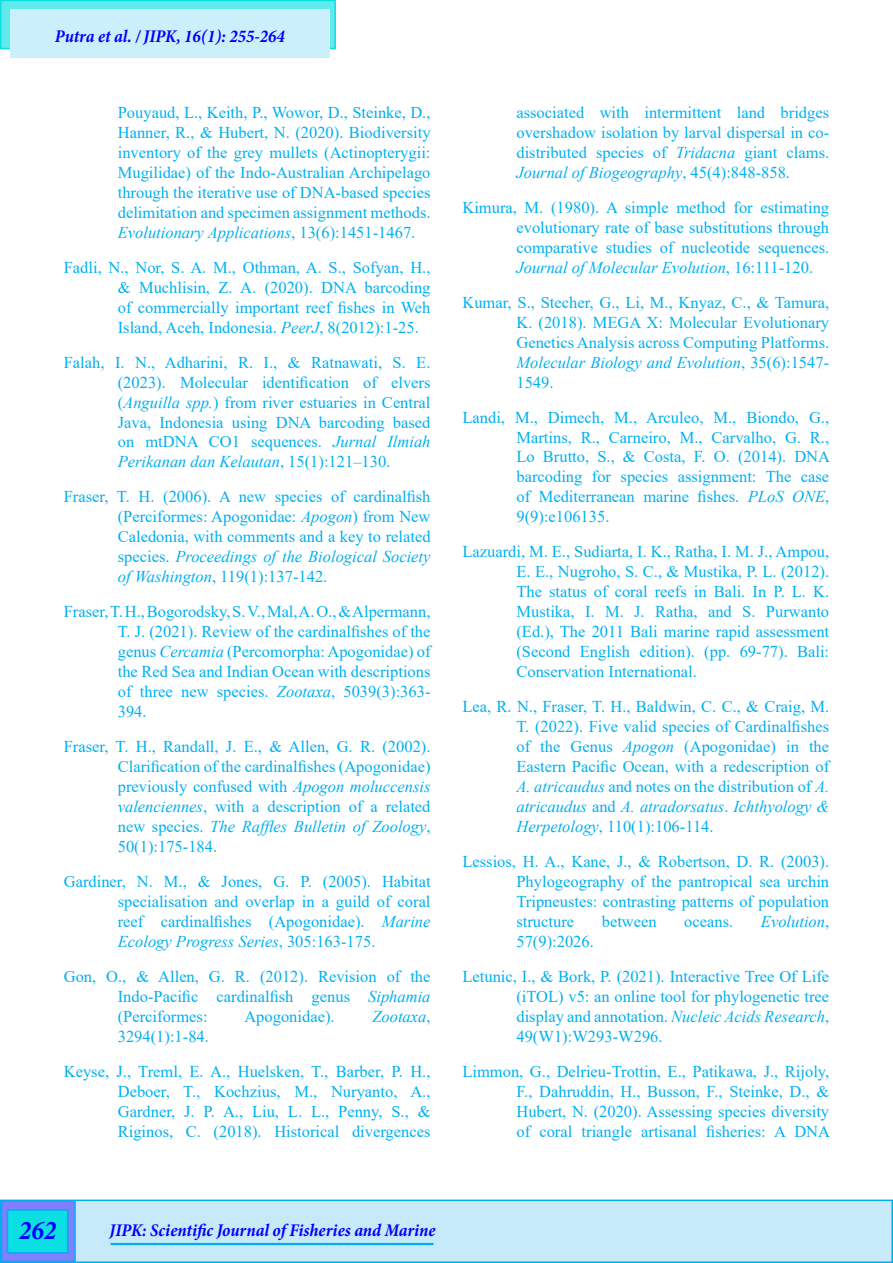
<style>
.page{position:relative;width:893px;height:1263px;background:#fff}
.page>*{position:absolute;margin:0;border:0;box-sizing:border-box;transform-origin:0 0}
.t1{font:italic 700 condensed 27px "Minion Pro";color:#00f}
.t2{font:italic 700 condensed 18px "Minion Pro";color:#00f}
.t3{font:16.5px/20px "Times New Roman";color:#00b0f0;text-align:justify}
.t4{font:italic 16.5px "Times New Roman";color:#00b0f0}
.s1{font-style:italic}
.s2{font-style:normal}
</style>
<div class="page">
<div style="left:1px;top:1200px;width:891px;height:62px;background:#c6eafa"></div>
<div style="left:0;top:1199px;width:893px;height:64px;border:2px solid #00aeef"></div>
<div style="left:2px;top:1201px;width:73px;height:60px;background:#8080ff"></div>
<div style="left:1px;top:1200px;width:75px;height:62px;border:2px solid #00aeef"></div>
<div style="left:8px;top:1210px;width:60px;height:43px;background:#0cdfe4"></div>
<div style="left:7px;top:1209px;width:62px;height:44px;border:2px solid #00aeef"></div>
<hr style="left:111px;top:1243px;width:323px;height:2px;background:#00aeef">
<div style="left:1px;top:0;width:334px;height:49px;background:#61eaed"></div>
<div style="left:0;top:0;width:336px;height:49px;border:2px solid #0cdfe4"></div>
<div style="left:10px;top:9px;width:319px;height:48px;background:#cceffc"></div>
<p class="t2" style="left:55px;top:23px;width:231px">Putra et al. / JIPK, 16(1): 255-264</p>
<p class="t3" style="left:118px;top:102px;width:314px">Pouyaud, L., Keith, P., Wowor, D., Steinke, D., Hanner, R., &amp; Hubert, N. (2020). Biodiversity inventory of the grey mullets (Actinopterygii:<br>Mugilidae) of the Indo-Australian Archipelago through the iterative use of DNA-based species delimitation and specimen assignment methods.<br><span class="s1">Evolutionary Applications</span>, 13(6):1451-1467.</p>
<p class="t3" style="left:118px;top:257px;width:314px;text-indent:-54px">Fadli, N., Nor, S. A. M., Othman, A. S., Sofyan, H., &amp; Muchlisin, Z. A. (2020). DNA barcoding of commercially important reef fishes in Weh Island, Aceh, Indonesia. <span class="s1">PeerJ</span>, 8(2012):1-25.</p>
<p class="t3" style="left:118px;top:351px;width:314px;text-indent:-54px">Falah, I. N., Adharini, R. I., &amp; Ratnawati, S. E. (2023). Molecular identification of elvers (<span class="s1">Anguilla spp.</span>) from river estuaries in Central Java, Indonesia using DNA barcoding based on mtDNA CO1 sequences. <span class="s1">Jurnal Ilmiah Perikanan dan Kelautan</span>, 15(1):121–130.</p>
<p class="t3" style="left:118px;top:486px;width:314px;text-indent:-54px">Fraser, T. H. (2006). A new species of cardinalfish (Perciformes: Apogonidae: <span class="s1">Apogon</span>) from New Caledonia, with comments and a key to related species. <span class="s1">Proceedings of the Biological Society of Washington</span>, 119(1):137-142.</p>
<p class="t3" style="left:118px;top:601px;width:314px;text-indent:-54px">Fraser, T. H., Bogorodsky, S. V., Mal, A. O., &amp; Alpermann, T. J. (2021). Review of the cardinalfishes of the genus <span class="s1">Cercamia</span> (Percomorpha: Apogonidae) of the Red Sea and Indian Ocean with descriptions of three new species. <span class="s1">Zootaxa</span>, 5039(3):363- 394.</p>
<p class="t3" style="left:118px;top:736px;width:314px;text-indent:-54px">Fraser, T. H., Randall, J. E., &amp; Allen, G. R. (2002).<br>Clarification of the cardinalfishes (Apogonidae) previously confused with <span class="s1">Apogon moluccensis valenciennes</span>, with a description of a related new species. <span class="s1">The Raffles Bulletin of Zoology</span>, 50(1):175-184.</p>
<p class="t3" style="left:118px;top:871px;width:314px;text-indent:-54px">Gardiner, N. M., &amp; Jones, G. P. (2005). Habitat specialisation and overlap in a guild of coral reef cardinalfishes (Apogonidae). <span class="s1">Marine Ecology Progress Series</span>, 305:163-175.</p>
<p class="t3" style="left:118px;top:966px;width:314px;text-indent:-54px">Gon, O., &amp; Allen, G. R. (2012). Revision of the Indo-Pacific cardinalfish genus <span class="s1">Siphamia </span>(Perciformes:</p>
<p class="t3" style="left:244px;top:1006px;width:92px">Apogonidae).</p>
<p class="t4" style="left:372px;top:1005px;width:60px">Zootaxa<span class="s2">,</span></p>
<p class="t3" style="left:118px;top:1026px;width:93px">3294(1):1-84.</p>
<p class="t3" style="left:118px;top:1061px;width:314px;text-indent:-54px">Keyse, J., Treml, E. A., Huelsken, T., Barber, P. H., Deboer, T., Kochzius, M., Nuryanto, A., Gardner, J. P. A., Liu, L. L., Penny, S., &amp; Riginos, C. (2018). Historical divergences</p>
<p class="t3" style="left:516px;top:102px;width:314px">associated with intermittent land bridges overshadow isolation by larval dispersal in co&shy;distributed species of <span class="s1">Tridacna</span> giant clams.<br><span class="s1">Journal of Biogeography</span>, 45(4):848-858.</p>
<p class="t3" style="left:516px;top:197px;width:314px;text-indent:-54px">Kimura, M. (1980). A simple method for estimating evolutionary rate of base substitutions through comparative studies of nucleotide sequences.<br><span class="s1">Journal of Molecular Evolution</span>, 16:111-120.</p>
<p class="t3" style="left:516px;top:292px;width:314px;text-indent:-54px">Kumar, S., Stecher, G., Li, M., Knyaz, C., &amp; Tamura, K. (2018). MEGA X: Molecular Evolutionary Genetics Analysis across Computing Platforms.<br><span class="s1">Molecular Biology and Evolution</span>, 35(6):1547- 1549.</p>
<p class="t3" style="left:516px;top:406px;width:315px;text-indent:-54px">Landi, M., Dimech, M., Arculeo, M., Biondo, G., Martins, R., Carneiro, M., Carvalho, G. R., Lo Brutto, S., &amp; Costa, F. O. (2014). DNA barcoding for species assignment: The case of Mediterranean marine fishes. <span class="s1">PLoS ONE</span>, 9(9):e106135.</p>
<p class="t3" style="left:516px;top:541px;width:314px;text-indent:-54px">Lazuardi, M. E., Sudiarta, I. K., Ratha, I. M. J., Ampou, E. E., Nugroho, S. C., &amp; Mustika, P. L. (2012).<br>The status of coral reefs in Bali. In P. L. K.<br>Mustika, I. M. J. Ratha, and S. Purwanto (Ed.), The 2011 Bali marine rapid assessment (Second English edition). (pp. 69-77). Bali:<br>Conservation International.</p>
<p class="t3" style="left:516px;top:696px;width:314px;text-indent:-54px">Lea, R. N., Fraser, T. H., Baldwin, C. C., &amp; Craig, M.<br>T. (2022). Five valid species of Cardinalfishes of the Genus <span class="s1">Apogon</span> (Apogonidae) in the Eastern Pacific Ocean, with a redescription of <span class="s1">A. atricaudus</span> and notes on the distribution of <span class="s1">A. atricaudus</span> and <span class="s1">A. atradorsatus</span>. <span class="s1">Ichthyology &amp; Herpetology</span>, 110(1):106-114.</p>
<p class="t3" style="left:516px;top:851px;width:314px;text-indent:-54px">Lessios, H. A., Kane, J., &amp; Robertson, D. R. (2003).<br>Phylogeography of the pantropical sea urchin Tripneustes: contrasting patterns of population structure</p>
<p class="t3" style="left:602px;top:911px;width:56px">between</p>
<p class="t3" style="left:684px;top:911px;width:51px">oceans.</p>
<p class="t4" style="left:761px;top:910px;width:70px">Evolution<span class="s2">,</span></p>
<p class="t3" style="left:516px;top:931px;width:79px">57(9):2026.</p>
<p class="t3" style="left:516px;top:966px;width:314px;text-indent:-54px">Letunic, I., &amp; Bork, P. (2021). Interactive Tree Of Life (iTOL) v5: an online tool for phylogenetic tree display and annotation. <span class="s1">Nucleic Acids Research</span>, 49(W1):W293-W296.</p>
<p class="t3" style="left:516px;top:1061px;width:315px;text-indent:-54px">Limmon, G., Delrieu-Trottin, E., Patikawa, J., Rijoly, F., Dahruddin, H., Busson, F., Steinke, D., &amp; Hubert, N. (2020). Assessing species diversity of coral triangle artisanal fisheries: A DNA</p>
<p class="t1" style="left:19px;top:1212px;width:39px">262</p>
<p class="t2" style="left:110px;top:1217px;width:327px">JIPK: Scientific Journal of Fisheries and Marine</p>
</div>
